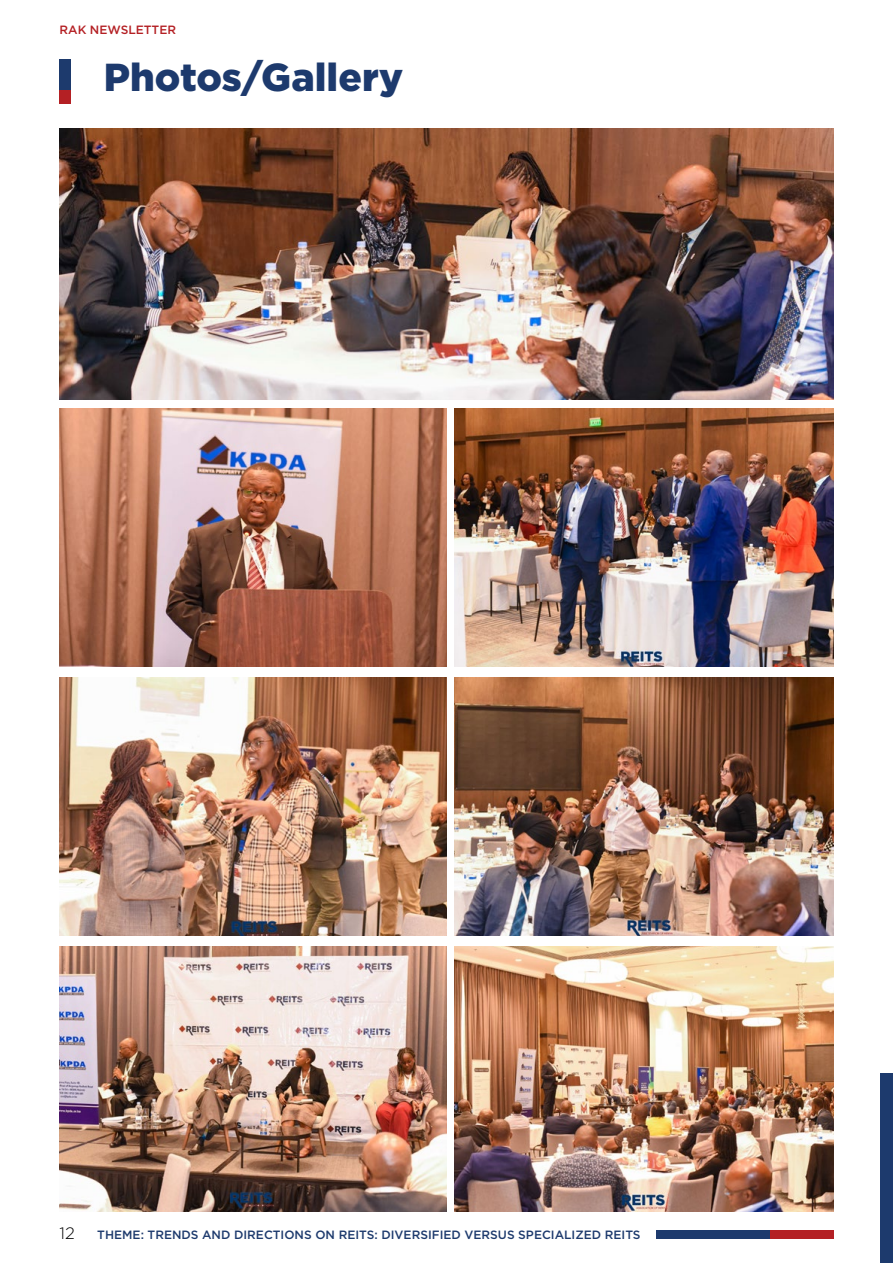
<style>
.page{position:relative;width:893px;height:1263px;background:#fff}
.page>*{position:absolute;margin:0;border:0;box-sizing:border-box;transform-origin:0 0}
.t1{font:900 39px "Gotham";color:#1d3a6d}
.t2{font:300 16.5px "Gotham";color:#000}
.t3{font:500 12px "Gotham";color:#1d3a6d}
.t4{font:500 12px "Gotham";color:#b42024}
</style>
<div class="page">
<div style="left:770px;top:1230px;width:63px;height:8px;background:#b42024"></div>
<div style="left:657px;top:1230px;width:113px;height:8px;background:#1d3a6d"></div>
<div style="left:880px;top:1074px;width:13px;height:189px;background:#1d3a6d"></div>
<div style="left:60px;top:60px;width:11px;height:40px;background:#1d3a6d"></div>
<div style="left:60px;top:90px;width:11px;height:13px;background:#b42024"></div>
<img style="left:60px;top:409px;width:386px;height:257px">
<img style="left:60px;top:678px;width:386px;height:257px">
<img style="left:454px;top:409px;width:379px;height:258px">
<img style="left:454px;top:678px;width:379px;height:258px">
<img style="left:60px;top:946px;width:386px;height:266px">
<img style="left:454px;top:946px;width:379px;height:266px">
<img style="left:60px;top:128px;width:773px;height:272px">
<p class="t4" style="left:60px;top:22px;width:118px">RAK NEWSLETTER</p>
<h1 class="t1" style="left:104px;top:50px;width:301px">Photos/Gallery</h1>
<h2 class="t2" style="left:60px;top:1222px;width:17px">12</h2>
<p class="t3" style="left:97px;top:1226px;width:545px">THEME: TRENDS AND DIRECTIONS ON REITS: DIVERSIFIED VERSUS SPECIALIZED REITS</p>
</div>
